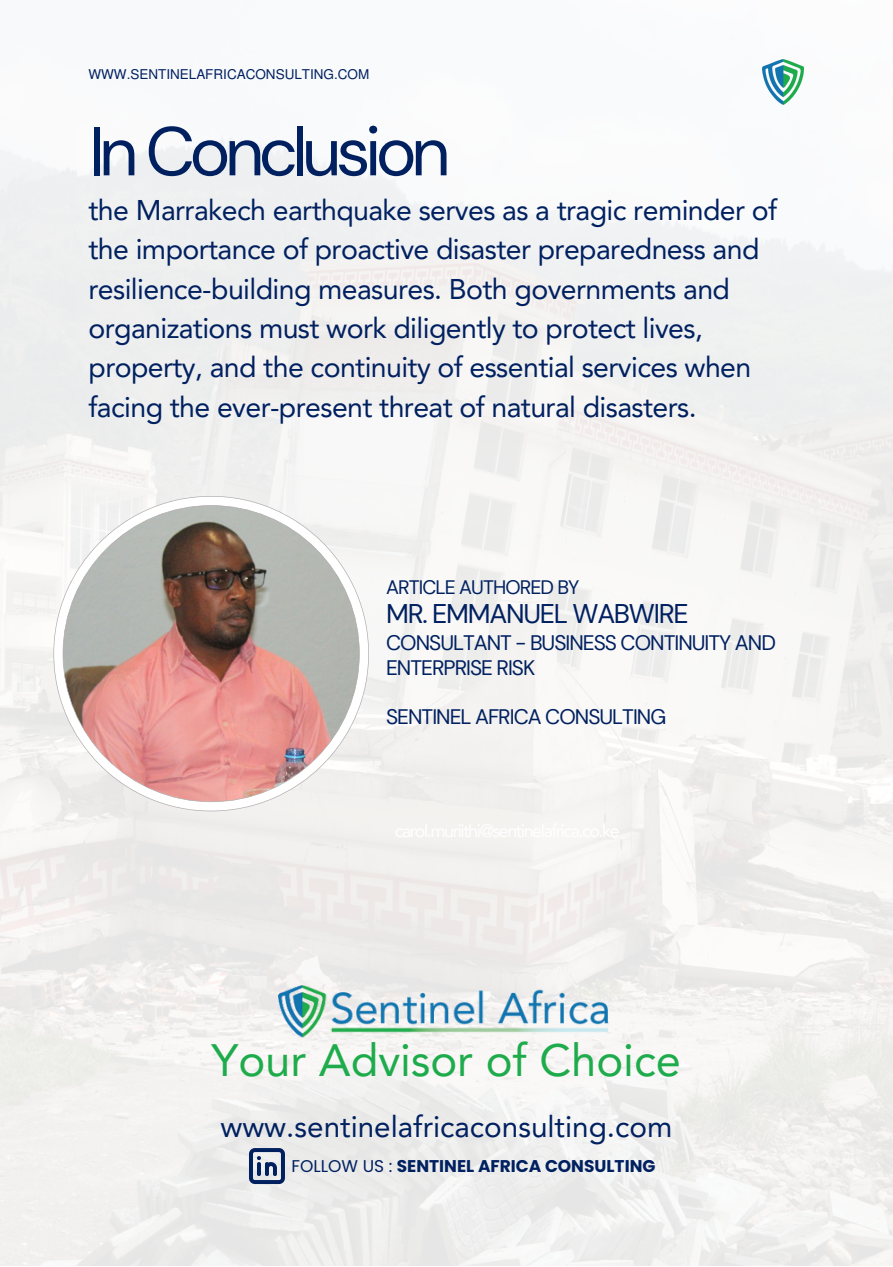
<style>
.page{position:relative;width:893px;height:1267px;background:#fff}
.page>*{position:absolute;margin:0;border:0;box-sizing:border-box;transform-origin:0 0}
.t1{font:69px "DM Sans";letter-spacing:-.08em;color:#002060}
.t2{font:45.15px "Avenir LT Pro";color:#1eab4b}
.t3{font:29.7px "Avenir LT Pro";color:#002060}
.t4{font:28.5px/39.3px "Avenir LT Pro";letter-spacing:-.02em;color:#002060}
.t5{font:27px "DM Sans";letter-spacing:-.045em;color:#002060}
.t6{font:21px/24.8px "DM Sans";letter-spacing:-.045em;color:#002060}
.t7{font:19.5px "DM Sans";letter-spacing:-.045em;color:#002060}
.t8{font:700 16.95px "Poppins";color:#002060}
.t9{font:13.5px "Mukti";color:#002060}
.s1{font-weight:400}
</style>
<div class="page">
<img style="left:0;top:66px;width:892px;height:1200px">
<img style="left:278px;top:985px;width:336px;height:56px">
<img style="left:762px;top:59px;width:41px;height:45px">
<svg style="left:249px;top:1148px;width:36px;height:36px"></svg>
<svg style="left:53px;top:496px;width:316px;height:315px"></svg>
<p class="t9" style="left:88px;top:64px;width:282px">WWW.SENTINELAFRICACONSULTING.COM</p>
<p class="t1" style="left:88px;top:107px;width:363px">In Conclusion</p>
<p class="t4" style="left:88px;top:193px;width:690px">the Marrakech earthquake serves as a tragic reminder of the importance of proactive disaster preparedness and resilience-building measures. Both governments and organizations must work diligently to protect lives, property, and the continuity of essential services when facing the ever-present threat of natural disasters.</p>
<p class="t7" style="left:386px;top:575px;width:195px">ARTICLE AUTHORED BY</p>
<p class="t5" style="left:386px;top:596px;width:304px">MR. EMMANUEL WABWIRE</p>
<p class="t6" style="left:386px;top:631px;width:391px">CONSULTANT - BUSINESS CONTINUITY AND<br>ENTERPRISE RISK</p>
<p class="t6" style="left:386px;top:705px;width:282px">SENTINEL AFRICA CONSULTING</p>
<p class="t2" style="left:211px;top:1042px;width:471px">Your Advisor of Choice</p>
<p class="t3" style="left:220px;top:1115px;width:453px">www.sentinelafricaconsulting.com</p>
<p class="t8" style="left:291px;top:1154px;width:365px"><span class="s1">FOLLOW US :</span> SENTINEL AFRICA CONSULTING</p>
</div>
